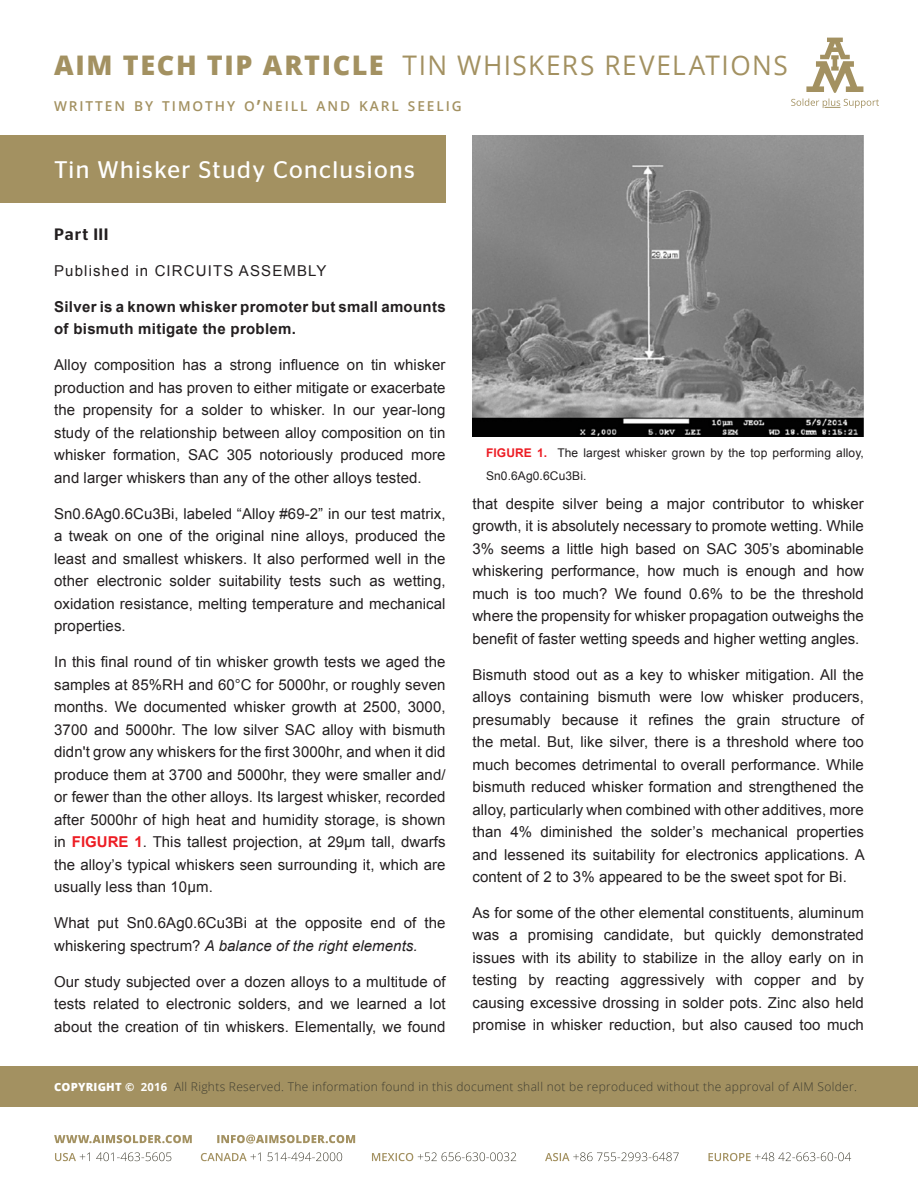
<style>
.page{position:relative;width:918px;height:1188px;background:#fff}
.page>*{position:absolute;margin:0;border:0;box-sizing:border-box;transform-origin:0 0}
.t1{font:27px "Open Sans";letter-spacing:.055em;color:#a39161}
.t2{font:24px "Stag Sans";letter-spacing:.06em;color:#fff}
.t3{font:500 16.5px "Stag Sans";letter-spacing:.05em;color:#231f20}
.t4{font:15px/22.5px "Arial";letter-spacing:.005em;color:#231f20;text-align:justify}
.t5{font:700 15px/22.5px "Arial";letter-spacing:.02em;color:#231f20}
.t6{font:15px "Arial";letter-spacing:.075em;color:#231f20}
.t7{font:600 13.65px "Open Sans";letter-spacing:.145em;color:#a39161}
.t8{font:300 12px "Open Sans";letter-spacing:.025em;color:#403e31}
.t9{font:12px/22.5px "Arial";letter-spacing:.01em;color:#231f20}
.s1{font-weight:800}
.s2{font-size:19.5px}
.s3{font-weight:700;color:#ed1d24}
.s4{font-style:italic}
.s5{font-weight:800;font-size:11.25px;color:#fff}
.s6{font-weight:700;font-size:11.25px;color:#fff}
</style>
<div class="page">
<div style="left:0;top:135px;width:446px;height:67px;background:#a39161"></div>
<div style="left:0;top:1066px;width:918px;height:41px;background:#a39161"></div>
<svg style="left:791px;top:38px;width:88px;height:70px"></svg>
<svg style="left:708px;top:1152px;width:143px;height:9px"></svg>
<svg style="left:545px;top:1152px;width:134px;height:9px"></svg>
<svg style="left:372px;top:1152px;width:144px;height:9px"></svg>
<svg style="left:201px;top:1152px;width:141px;height:9px"></svg>
<svg style="left:55px;top:1152px;width:116px;height:9px"></svg>
<svg style="left:54px;top:1135px;width:301px;height:9px"></svg>
<img style="left:472px;top:135px;width:392px;height:301px">
<h1 class="t1" style="left:54px;top:46px;width:735px"><span class="s1">AIM TECH TIP ARTICLE</span> TIN WHISKERS REVELATIONS</h1>
<p class="t7" style="left:54px;top:96px;width:409px">WRITTEN BY TIMOTHY O<span class="s2">’</span>NEILL AND KARL SEELIG</p>
<h2 class="t2" style="left:54px;top:156px;width:362px">Tin Whisker Study Conclusions</h2>
<p class="t3" style="left:54px;top:225px;width:56px">Part III</p>
<p class="t6" style="left:54px;top:261px;width:274px">Published in CIRCUITS ASSEMBLY</p>
<p class="t5" style="left:54px;top:296px;width:393px">Silver is a known whisker promoter but small amounts of bismuth mitigate the problem.</p>
<p class="t4" style="left:54px;top:354px;width:393px">Alloy composition has a strong influence on tin whisker production and has proven to either mitigate or exacerbate the propensity for a solder to whisker. In our year-long study of the relationship between alloy composition on tin whisker formation, SAC 305 notoriously produced more and larger whiskers than any of the other alloys tested.</p>
<p class="t4" style="left:54px;top:503px;width:393px">Sn0.6Ag0.6Cu3Bi, labeled “Alloy #69-2” in our test matrix, a tweak on one of the original nine alloys, produced the least and smallest whiskers. It also performed well in the other electronic solder suitability tests such as wetting, oxidation resistance, melting temperature and mechanical properties.</p>
<p class="t4" style="left:54px;top:651px;width:393px">In this final round of tin whisker growth tests we aged the samples at 85%RH and 60°C for 5000hr, or roughly seven months. We documented whisker growth at 2500, 3000, 3700 and 5000hr. The low silver SAC alloy with bismuth didn't grow any whiskers for the first 3000hr, and when it did produce them at 3700 and 5000hr, they were smaller and/ or fewer than the other alloys. Its largest whisker, recorded after 5000hr of high heat and humidity storage, is shown in <span class="s3">FIGURE 1</span>. This tallest projection, at 29µm tall, dwarfs the alloy’s typical whiskers seen surrounding it, which are usually less than 10µm.</p>
<p class="t4" style="left:54px;top:912px;width:393px">What put Sn0.6Ag0.6Cu3Bi at the opposite end of the whiskering spectrum? <span class="s4">A balance of the right elements.</span></p>
<p class="t4" style="left:54px;top:971px;width:393px">Our study subjected over a dozen alloys to a multitude of tests related to electronic solders, and we learned a lot about the creation of tin whiskers. Elementally, we found</p>
<p class="t9" style="left:486px;top:442px;width:379px"><span class="s3">FIGURE 1.</span> The largest whisker grown by the top performing alloy,<br>Sn0.6Ag0.6Cu3Bi.</p>
<p class="t4" style="left:472px;top:492px;width:393px">that despite silver being a major contributor to whisker growth, it is absolutely necessary to promote wetting. While 3% seems a little high based on SAC 305’s abominable whiskering performance, how much is enough and how much is too much? We found 0.6% to be the threshold where the propensity for whisker propagation outweighs the benefit of faster wetting speeds and higher wetting angles.</p>
<p class="t4" style="left:472px;top:663px;width:394px">Bismuth stood out as a key to whisker mitigation. All the alloys containing bismuth were low whisker producers, presumably because it refines the grain structure of the metal. But, like silver, there is a threshold where too much becomes detrimental to overall performance. While bismuth reduced whisker formation and strengthened the alloy, particularly when combined with other additives, more than 4% diminished the solder’s mechanical properties and lessened its suitability for electronics applications. A content of 2 to 3% appeared to be the sweet spot for Bi.</p>
<p class="t4" style="left:472px;top:901px;width:393px">As for some of the other elemental constituents, aluminum was a promising candidate, but quickly demonstrated issues with its ability to stabilize in the alloy early on in testing by reacting aggressively with copper and by causing excessive drossing in solder pots. Zinc also held promise in whisker reduction, but also caused too much</p>
<p class="t8" style="left:54px;top:1079px;width:804px"><span class="s5">COPYRIGHT</span> <span class="s6">© 2016</span> All Rights Reserved. The information found in this document shall not be reproduced without the approval of AIM Solder.</p>
</div>
